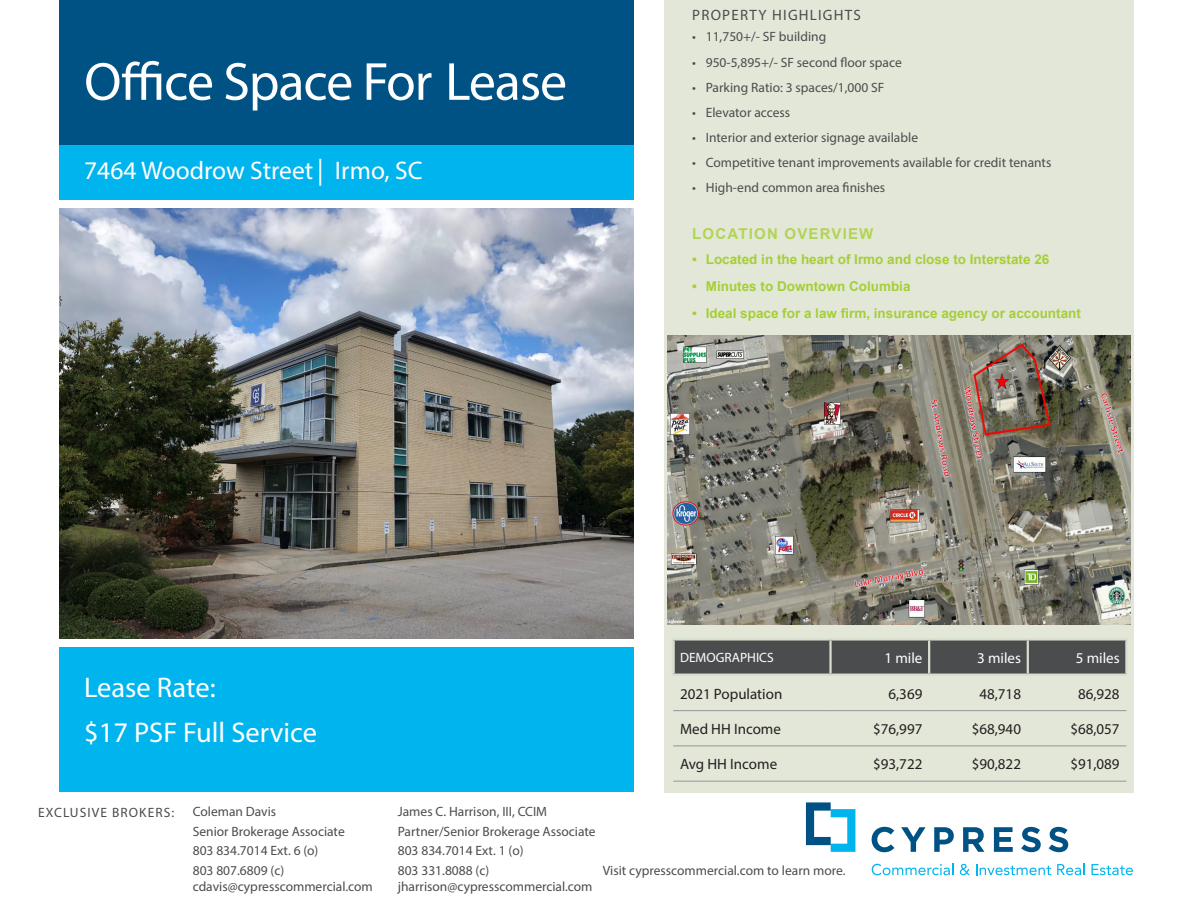
<style>
.page{position:relative;width:1188px;height:918px;background:#fff}
.page>*{position:absolute;margin:0;border:0;box-sizing:border-box;transform-origin:0 0}
.t1{font:54px "Myriad Pro";letter-spacing:-.02em;color:#fff}
.t2{font:28.5px "Myriad Pro";color:#fff}
.t3{font:25.5px "Myriad Pro";color:#fff}
.t4{font:15px "Myriad Pro";color:#231f20}
.t5{font:15px "Myriad Pro";letter-spacing:.08em;color:#4b4c4d}
.t6{font:15px "Myriad Pro";color:#fff}
.t7{font:700 15px "Arial";letter-spacing:.08em;color:#b2d454}
.t8{font:13.5px "Myriad Pro";color:#4b4c4d}
.t9{font:700 13.5px "Arial";color:#a6ce39}
.t10{font:13.5px "Myriad Pro";letter-spacing:.08em;color:#4b4c4d}
.t11{font:13.5px "Myriad Pro";color:#fff}
.s1{font-size:27px;color:#fcfcfc}
</style>
<div class="page">
<div style="left:59px;top:143px;width:575px;height:57px;background:#00b4ed"></div>
<div style="left:59px;top:647px;width:575px;height:145px;background:#00b4ed"></div>
<div style="left:59px;top:0;width:575px;height:145px;background:#005284"></div>
<svg style="left:806px;top:802px;width:49px;height:50px"></svg>
<svg style="left:872px;top:863px;width:81px;height:12px"></svg>
<svg style="left:960px;top:864px;width:10px;height:11px"></svg>
<svg style="left:976px;top:864px;width:75px;height:11px"></svg>
<svg style="left:1057px;top:863px;width:28px;height:12px"></svg>
<svg style="left:1092px;top:864px;width:41px;height:11px"></svg>
<svg style="left:872px;top:827px;width:22px;height:25px"></svg>
<svg style="left:901px;top:827px;width:25px;height:25px"></svg>
<svg style="left:934px;top:827px;width:20px;height:25px"></svg>
<svg style="left:963px;top:827px;width:21px;height:25px"></svg>
<svg style="left:994px;top:827px;width:19px;height:25px"></svg>
<svg style="left:1021px;top:827px;width:20px;height:25px"></svg>
<svg style="left:1049px;top:827px;width:19px;height:25px"></svg>
<div style="left:664px;top:0;width:470px;height:793px;background:#e3e7d8"></div>
<div style="left:675px;top:641px;width:450px;height:33px;background:#4b4c4d"></div>
<hr style="left:673px;top:710px;width:158px;height:1px;background:#939598">
<hr style="left:831px;top:710px;width:98px;height:1px;background:#939598">
<hr style="left:929px;top:710px;width:99px;height:1px;background:#939598">
<hr style="left:1028px;top:710px;width:98px;height:1px;background:#939598">
<hr style="left:673px;top:746px;width:158px;height:1px;background:#939598">
<hr style="left:831px;top:746px;width:98px;height:1px;background:#939598">
<hr style="left:929px;top:746px;width:99px;height:1px;background:#939598">
<hr style="left:1028px;top:746px;width:98px;height:1px;background:#939598">
<hr style="left:673px;top:781px;width:158px;height:1px;background:#939598">
<hr style="left:831px;top:781px;width:98px;height:1px;background:#939598">
<hr style="left:929px;top:781px;width:99px;height:1px;background:#939598">
<hr style="left:1028px;top:781px;width:98px;height:1px;background:#939598">
<hr style="left:672px;top:638px;width:159px;height:3px;background:#d9dcce">
<hr style="left:831px;top:638px;width:98px;height:3px;background:#d9dcce">
<hr style="left:829px;top:641px;width:3px;height:33px;background:#d9dcce">
<hr style="left:929px;top:638px;width:99px;height:3px;background:#d9dcce">
<hr style="left:928px;top:641px;width:2px;height:33px;background:#d9dcce">
<hr style="left:1028px;top:638px;width:100px;height:3px;background:#d9dcce">
<hr style="left:1027px;top:641px;width:2px;height:33px;background:#d9dcce">
<hr style="left:1125px;top:641px;width:3px;height:33px;background:#d9dcce">
<hr style="left:672px;top:674px;width:159px;height:2px;background:#d9dcce">
<hr style="left:831px;top:674px;width:98px;height:2px;background:#d9dcce">
<hr style="left:929px;top:674px;width:99px;height:2px;background:#d9dcce">
<hr style="left:1028px;top:674px;width:100px;height:2px;background:#d9dcce">
<hr style="left:672px;top:641px;width:3px;height:33px;background:#d9dcce">
<img style="left:59px;top:208px;width:575px;height:430px">
<img style="left:668px;top:335px;width:462px;height:290px">
<p class="t1" style="left:84px;top:48px;width:484px">Office Space For Lease</p>
<p class="t3" style="left:84px;top:154px;width:340px">7464 Woodrow Street<span class="s1">|</span> Irmo, SC</p>
<p class="t5" style="left:692px;top:6px;width:170px">PROPERTY HIGHLIGHTS</p>
<p class="t8" style="left:692px;top:29px;width:135px">• 11,750+/- SF building</p>
<p class="t8" style="left:692px;top:54px;width:211px">• 950-5,895+/- SF second floor space</p>
<p class="t8" style="left:692px;top:79px;width:194px">• Parking Ratio: 3 spaces/1,000 SF</p>
<p class="t8" style="left:692px;top:104px;width:99px">• Elevator access</p>
<p class="t8" style="left:692px;top:129px;width:227px">• Interior and exterior signage available</p>
<p class="t8" style="left:692px;top:154px;width:361px">• Competitive tenant improvements available for credit tenants</p>
<p class="t8" style="left:692px;top:180px;width:194px">• High-end common area finishes</p>
<p class="t7" style="left:692px;top:223px;width:183px">LOCATION OVERVIEW</p>
<p class="t9" style="left:692px;top:250px;width:359px">• Located in the heart of Irmo and close to Interstate 26</p>
<p class="t9" style="left:692px;top:277px;width:220px">• Minutes to Downtown Columbia</p>
<p class="t9" style="left:692px;top:304px;width:390px">• Ideal space for a law firm, insurance agency or accountant</p>
<p class="t2" style="left:84px;top:670px;width:133px">Lease Rate:</p>
<p class="t2" style="left:84px;top:715px;width:234px">$17 PSF Full Service</p>
<p class="t11" style="left:680px;top:649px;width:95px">DEMOGRAPHICS</p>
<p class="t6" style="left:884px;top:648px;width:39px">1 mile</p>
<p class="t6" style="left:977px;top:648px;width:45px">3 miles</p>
<p class="t6" style="left:1076px;top:648px;width:45px">5 miles</p>
<p class="t4" style="left:680px;top:684px;width:104px">2021 Population</p>
<p class="t4" style="left:889px;top:684px;width:35px">6,369</p>
<p class="t4" style="left:979px;top:684px;width:43px">48,718</p>
<p class="t4" style="left:1078px;top:684px;width:43px">86,928</p>
<p class="t4" style="left:680px;top:720px;width:102px">Med HH Income</p>
<p class="t4" style="left:873px;top:720px;width:51px">$76,997</p>
<p class="t4" style="left:972px;top:720px;width:51px">$68,940</p>
<p class="t4" style="left:1070px;top:720px;width:51px">$68,057</p>
<p class="t4" style="left:680px;top:755px;width:99px">Avg HH Income</p>
<p class="t4" style="left:873px;top:755px;width:51px">$93,722</p>
<p class="t4" style="left:972px;top:755px;width:51px">$90,822</p>
<p class="t4" style="left:1070px;top:755px;width:51px">$91,089</p>
<p class="t8" style="left:193px;top:803px;width:85px">Coleman Davis</p>
<p class="t8" style="left:193px;top:823px;width:154px">Senior Brokerage Associate</p>
<p class="t8" style="left:193px;top:842px;width:127px">803 834.7014 Ext. 6 (o)</p>
<p class="t8" style="left:193px;top:862px;width:93px">803 807.6809 (c)</p>
<p class="t8" style="left:193px;top:878px;width:182px">cdavis@cypresscommercial.com</p>
<p class="t10" style="left:38px;top:805px;width:138px">EXCLUSIVE BROKERS:</p>
<p class="t8" style="left:398px;top:803px;width:151px">James C. Harrison, III, CCIM</p>
<p class="t8" style="left:398px;top:823px;width:199px">Partner/Senior Brokerage Associate</p>
<p class="t8" style="left:398px;top:842px;width:127px">803 834.7014 Ext. 1 (o)</p>
<p class="t8" style="left:398px;top:862px;width:93px">803 331.8088 (c)</p>
<p class="t8" style="left:398px;top:878px;width:196px">jharrison@cypresscommercial.com</p>
<p class="t8" style="left:603px;top:862px;width:244px">Visit cypresscommercial.com to learn more.</p>
</div>
